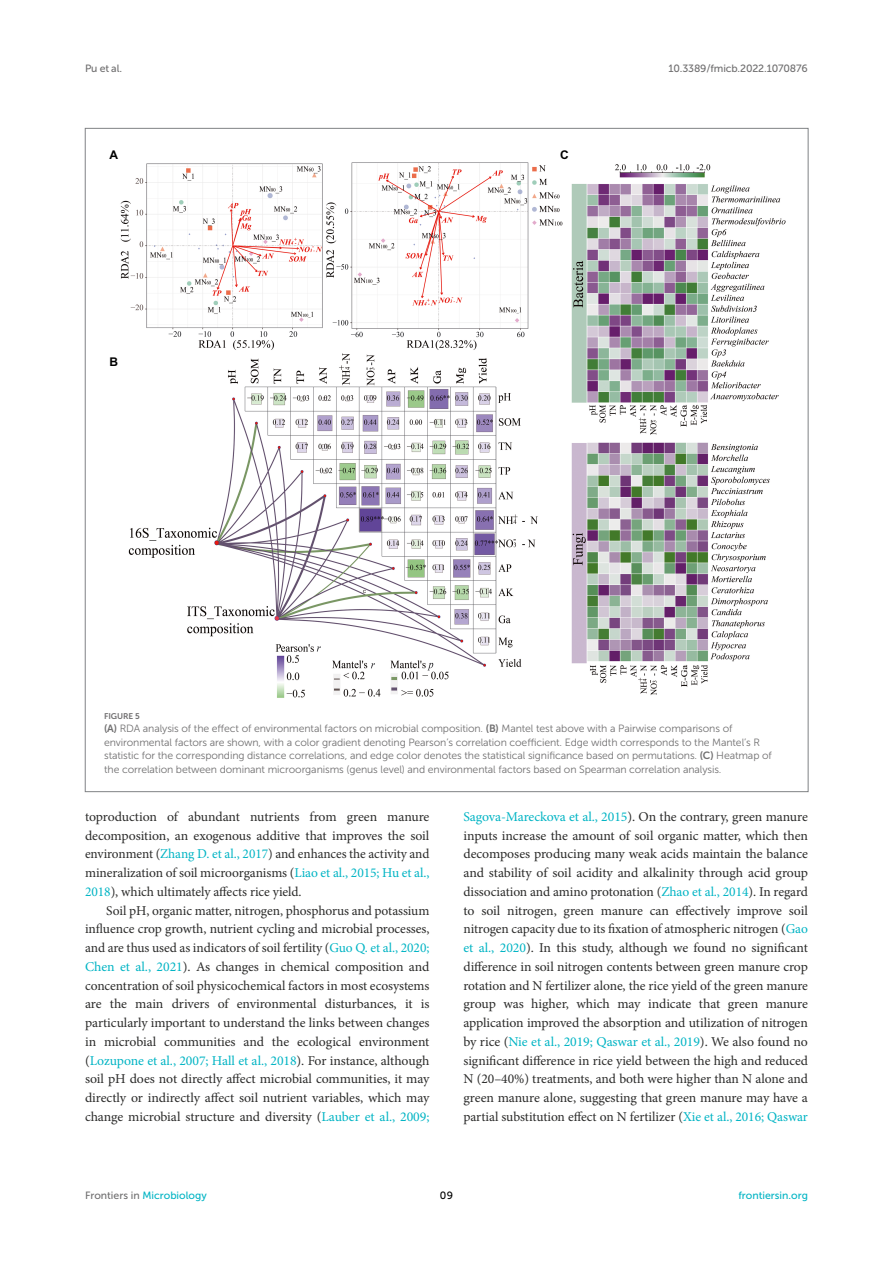
<style>
.page{position:relative;width:893px;height:1263px;background:#fff}
.page>*{position:absolute;margin:0;border:0;box-sizing:border-box;transform-origin:0 0}
.TEXT{font:13.5px/18.8px "Minion Pro";letter-spacing:-.005em;color:#2b2b2a;text-align:justify}
.TEXT_FLUSH{font:13.5px/18.8px "Minion Pro";letter-spacing:-.005em;color:#2b2b2a;text-align:justify}
.t1{font:700 12px "Arial";color:#000}
.FIG_LEG{font:10.5px/13.5px "Museo Sans 300";letter-spacing:-.01em;color:#706f70}
.t2{font:10.5px "Museo Sans 500";color:#00b4c4}
.t3{font:10.5px "Museo Sans 500";letter-spacing:-.015em;color:#706f70}
.t4{font:10.5px "Museo Sans 500";color:#000}
.FIG_HD{font:8.25px "Museo Sans 700";letter-spacing:-.01em;color:#706f70}
.s1{font-family:"Museo Sans 700"}
.s2{color:#00b4c4}
.s3{color:#706f70}
</style>
<div class="page">
<img style="left:120px;top:162px;width:666px;height:536px">
<p class="t3" style="left:85px;top:63px;width:38px">Pu et al.</p>
<p class="t3" style="left:669px;top:63px;width:141px">10.3389/fmicb.2022.1070876</p>
<p class="t1" style="left:110px;top:147px;width:10px">A</p>
<p class="t1" style="left:560px;top:147px;width:10px">C</p>
<p class="t1" style="left:110px;top:353px;width:10px">B</p>
<p class="FIG_HD" style="left:104px;top:711px;width:37px">FIGURE 5</p>
<p class="FIG_LEG" style="left:104px;top:722px;width:669px"><span class="s1">(A)</span> RDA analysis of the effect of environmental factors on microbial composition. <span class="s1">(B)</span> Mantel test above with a Pairwise comparisons of environmental factors are shown, with a color gradient denoting Pearson’s correlation coefficient. Edge width corresponds to the Mantel’s R statistic for the corresponding distance correlations, and edge color denotes the statistical significance based on permutations. <span class="s1">(C)</span> Heatmap of the correlation between dominant microorganisms (genus level) and environmental factors based on Spearman correlation analysis.</p>
<p class="TEXT_FLUSH" style="left:85px;top:807px;width:346px">toproduction of abundant nutrients from green manure decomposition, an exogenous additive that improves the soil environment (<span class="s2">Zhang D. et al., 2017</span>) and enhances the activity and mineralization of soil microorganisms (<span class="s2">Liao et al., 2015; Hu et al., 2018</span>), which ultimately affects rice yield.</p>
<p class="TEXT" style="left:85px;top:901px;width:346px;text-indent:21px">Soil pH, organic matter, nitrogen, phosphorus and potassium influence crop growth, nutrient cycling and microbial processes, and are thus used as indicators of soil fertility (<span class="s2">Guo Q. et al., 2020; Chen et al., 2021</span>). As changes in chemical composition and concentration of soil physicochemical factors in most ecosystems are the main drivers of environmental disturbances, it is particularly important to understand the links between changes in microbial communities and the ecological environment (<span class="s2">Lozupone et al., 2007; Hall et al., 2018</span>). For instance, although soil pH does not directly affect microbial communities, it may directly or indirectly affect soil nutrient variables, which may change microbial structure and diversity (<span class="s2">Lauber et al., 2009;</span></p>
<p class="TEXT" style="left:463px;top:807px;width:346px"><span class="s2">Sagova-Mareckova et al., 2015</span>). On the contrary, green manure inputs increase the amount of soil organic matter, which then decomposes producing many weak acids maintain the balance and stability of soil acidity and alkalinity through acid group dissociation and amino protonation (<span class="s2">Zhao et al., 2014</span>). In regard to soil nitrogen, green manure can effectively improve soil nitrogen capacity due to its fixation of atmospheric nitrogen (<span class="s2">Gao et al., 2020</span>). In this study, although we found no significant difference in soil nitrogen contents between green manure crop rotation and N fertilizer alone, the rice yield of the green manure group was higher, which may indicate that green manure application improved the absorption and utilization of nitrogen by rice (<span class="s2">Nie et al., 2019; Qaswar et al., 2019</span>). We also found no significant difference in rice yield between the high and reduced N (20–40%) treatments, and both were higher than N alone and green manure alone, suggesting that green manure may have a partial substitution effect on N fertilizer (<span class="s2">Xie et al., 2016; Qaswar</span></p>
<p class="t2" style="left:85px;top:1190px;width:123px"><span class="s3">Frontiers in</span> Microbiology</p>
<p class="t4" style="left:440px;top:1190px;width:15px">09</p>
<p class="t2" style="left:738px;top:1190px;width:71px">frontiersin.org</p>
</div>
